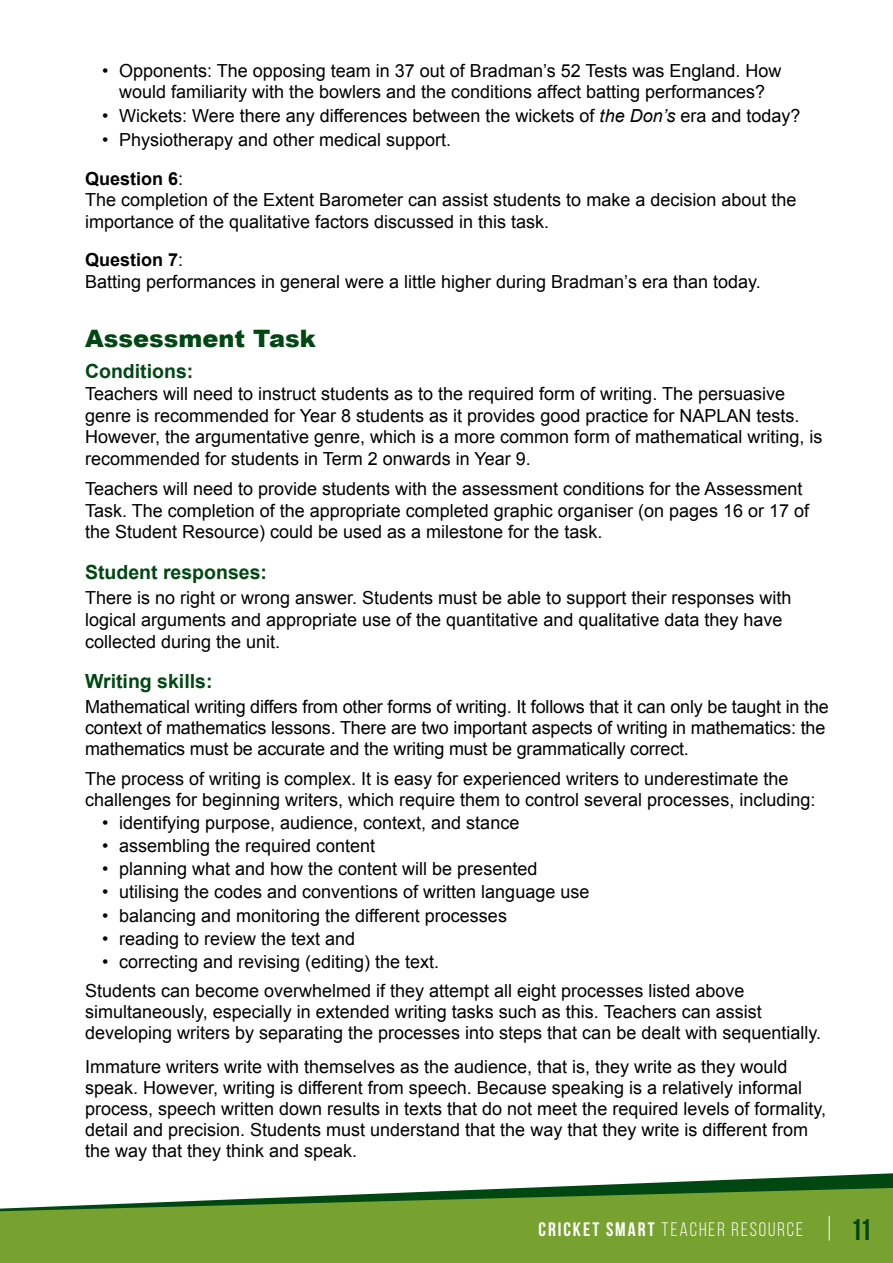
<style>
.page{position:relative;width:893px;height:1263px;background:#fff}
.page>*{position:absolute;margin:0;border:0;box-sizing:border-box;transform-origin:0 0}
.t1{font:700 30px "Bebas Neue";color:#004712}
.t2{font:900 24px "Arial";color:#004712}
.t3{font:700 19.5px "Arial";color:#004712}
.t4{font:19.5px "Bebas Neue";letter-spacing:.1em;color:#fff}
.t5{font:18px/21.6px "Arial";color:#000}
.s1{font-style:italic}
.s2{font-weight:700}
</style>
<div class="page">
<svg style="left:548px;top:1173px;width:345px;height:14px"></svg>
<svg style="left:0;top:1187px;width:893px;height:76px;background:#7aa23e"></svg>
<svg style="left:829px;top:1216px;width:1px;height:24px"></svg>
<p class="t5" style="left:102px;top:60px;width:681px;text-align:center">• Opponents: The opposing team in 37 out of Bradman’s 52 Tests was England. How would familiarity with the bowlers and the conditions affect batting performances?</p>
<p class="t5" style="left:102px;top:105px;width:700px">• Wickets: Were there any differences between the wickets of <span class="s1">the Don’s</span> era and today?</p>
<p class="t5" style="left:85px;top:121px;width:368px;line-height:38.5px;text-indent:17px">• Physiotherapy and other medical support.<br><span class="s2">Question 6</span>:</p>
<p class="t5" style="left:85px;top:189px;width:713px">The completion of the Extent Barometer can assist students to make a decision about the importance of the qualitative factors discussed in this task.</p>
<p class="t5" style="left:85px;top:249px;width:677px"><span class="s2">Question 7</span>:<br>Batting performances in general were a little higher during Bradman’s era than today.</p>
<h2 class="t2" style="left:85px;top:325px;width:232px">Assessment Task</h2>
<p class="t3" style="left:85px;top:359px;width:110px">Conditions:</p>
<p class="t5" style="left:85px;top:383px;width:739px">Teachers will need to instruct students as to the required form of writing. The persuasive genre is recommended for Year 8 students as it provides good practice for NAPLAN tests.<br>However, the argumentative genre, which is a more common form of mathematical writing, is recommended for students in Term 2 onwards in Year 9.</p>
<p class="t5" style="left:85px;top:478px;width:726px">Teachers will need to provide students with the assessment conditions for the Assessment<br>Task. The completion of the appropriate completed graphic organiser (on pages 16 or 17 of the Student Resource) could be used as a milestone for the task.</p>
<p class="t3" style="left:85px;top:559px;width:184px">Student responses:</p>
<p class="t5" style="left:85px;top:587px;width:708px">There is no right or wrong answer. Students must be able to support their responses with logical arguments and appropriate use of the quantitative and qualitative data they have collected during the unit.</p>
<p class="t3" style="left:85px;top:668px;width:129px">Writing skills:</p>
<p class="t5" style="left:85px;top:697px;width:745px;line-height:21px">Mathematical writing differs from other forms of writing. It follows that it can only be taught in the context of mathematics lessons. There are two important aspects of writing in mathematics: the mathematics must be accurate and the writing must be grammatically correct.</p>
<p class="t5" style="left:85px;top:768px;width:732px;line-height:21px">The process of writing is complex. It is easy for experienced writers to underestimate the challenges for beginning writers, which require them to control several processes, including:</p>
<p class="t5" style="left:102px;top:812px;width:419px">• identifying purpose, audience, context, and stance</p>
<p class="t5" style="left:102px;top:835px;width:275px">• assembling the required content</p>
<p class="t5" style="left:102px;top:858px;width:437px">• planning what and how the content will be presented</p>
<p class="t5" style="left:102px;top:881px;width:489px">• utilising the codes and conventions of written language use</p>
<p class="t5" style="left:102px;top:904px;width:406px">• balancing and monitoring the different processes</p>
<p class="t5" style="left:102px;top:928px;width:255px">• reading to review the text and</p>
<p class="t5" style="left:85px;top:947px;width:661px;line-height:29.5px;text-indent:17px">• correcting and revising (editing) the text.<br>Students can become overwhelmed if they attempt all eight processes listed above</p>
<p class="t5" style="left:85px;top:1002px;width:738px;line-height:21px">simultaneously, especially in extended writing tasks such as this. Teachers can assist developing writers by separating the processes into steps that can be dealt with sequentially.</p>
<p class="t5" style="left:85px;top:1056px;width:743px;line-height:21px">Immature writers write with themselves as the audience, that is, they write as they would speak. However, writing is different from speech. Because speaking is a relatively informal process, speech written down results in texts that do not meet the required levels of formality, detail and precision. Students must understand that the way that they write is different from the way that they think and speak.</p>
<p class="t4" style="left:539px;top:1219px;width:266px"><span class="s2">CRICKET SMART</span> TEACHER RESOURCE</p>
<h1 class="t1" style="left:851px;top:1213px;width:22px">11</h1>
</div>
